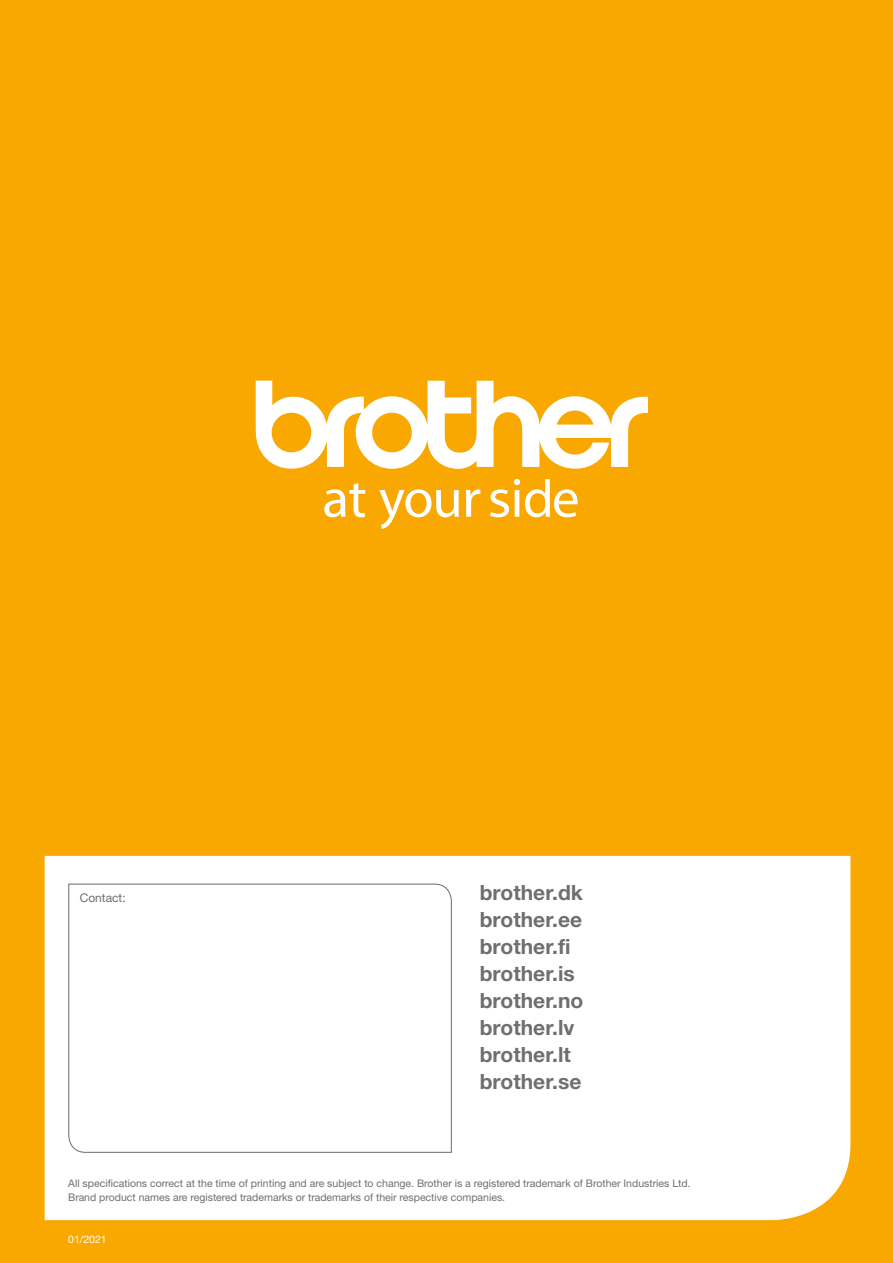
<style>
.page{position:relative;width:893px;height:1263px;background:#f8a800}
.page>*{position:absolute;margin:0;border:0;box-sizing:border-box;transform-origin:0 0}
.t1{font:700 21px/27px "Helvetica Neue LTW1 G";color:#706f6f}
.t2{font:12px "Helvetica Neue LTW1 G";color:#706f6f}
.t3{font:10.5px/13.5px "Helvetica Neue LTW1 G";color:#706f6f}
.t4{font:10.5px "Helvetica Neue LTW1 G";color:#fff}
</style>
<div class="page">
<div style="left:45px;top:856px;width:805px;height:364px;background:#fff"></div>
<div style="left:68px;top:883px;width:384px;height:270px;background:#fff"></div>
<svg style="left:256px;top:381px;width:392px;height:88px"></svg>
<svg style="left:324px;top:483px;width:41px;height:34px"></svg>
<svg style="left:379px;top:489px;width:80px;height:40px"></svg>
<svg style="left:466px;top:489px;width:14px;height:28px"></svg>
<svg style="left:490px;top:479px;width:88px;height:38px"></svg>
<p class="t2" style="left:80px;top:890px;width:48px">Contact:</p>
<h1 class="t1" style="left:480px;top:879px;width:105px">brother.dk brother.ee brother.fi brother.is brother.no brother.lv brother.lt brother.se</h1>
<p class="t3" style="left:68px;top:1177px;width:624px">All specifications correct at the time of printing and are subject to change. Brother is a registered trademark of Brother Industries Ltd.<br>Brand product names are registered trademarks or trademarks of their respective companies.</p>
<p class="t4" style="left:68px;top:1233px;width:40px">01/2021</p>
</div>
